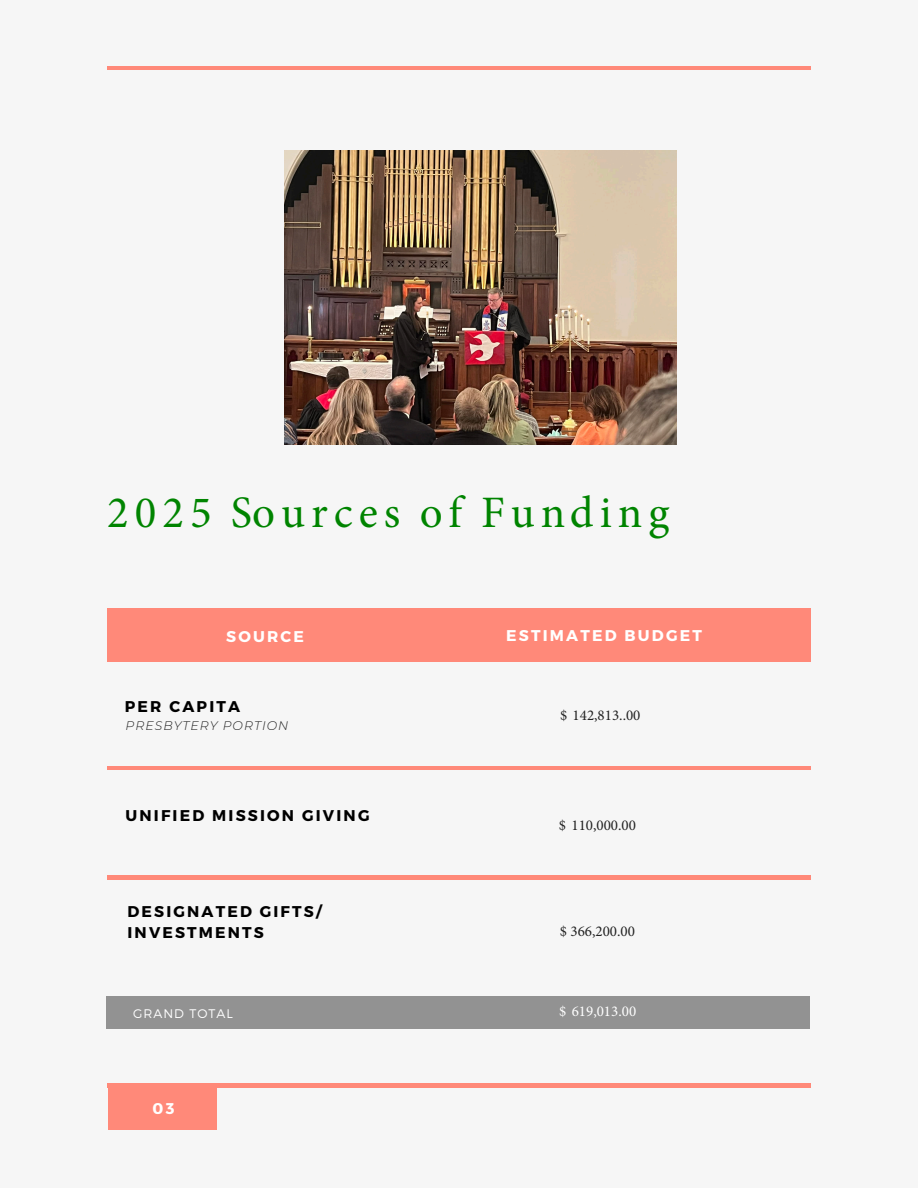
<style>
.page{position:relative;width:918px;height:1188px;background:#f6f6f6}
.page>*{position:absolute;margin:0;border:0;box-sizing:border-box;transform-origin:0 0}
.t1{font:45px "Minion Pro";color:#008400}
.t2{font:700 15.6px/21.3px "Montserrat";letter-spacing:.14em;color:#000}
.t3{font:700 15.6px "Montserrat";letter-spacing:.14em;color:#fff}
.t4{font:15px "Minion Pro";color:#222}
.t5{font:15px "Minion Pro";color:#fff}
.t6{font:italic 300 12.45px "Montserrat";letter-spacing:.08em;color:#222}
.t7{font:300 12.45px "Montserrat";letter-spacing:.08em;color:#fff}
</style>
<div class="page">
<hr style="left:107px;top:67px;width:703px;height:3px;background:#ff8979">
<div style="left:109px;top:1085px;width:108px;height:44px;background:#ff8979"></div>
<hr style="left:107px;top:1084px;width:703px;height:3px;background:#ff8979">
<div style="left:107px;top:608px;width:703px;height:53px;background:#ff8979"></div>
<hr style="left:107px;top:766px;width:703px;height:4px;background:#ff8979">
<hr style="left:108px;top:876px;width:703px;height:3px;background:#ff8979">
<div style="left:107px;top:996px;width:703px;height:33px;background:#929292"></div>
<img style="left:284px;top:151px;width:392px;height:294px">
<h1 class="t1" style="left:107px;top:482px;width:564px">2 0 2 5 So u r c e s o f F u nd i ng</h1>
<p class="t3" style="left:226px;top:626px;width:79px">SOURCE</p>
<p class="t3" style="left:506px;top:625px;width:197px">ESTIMATED BUDGET</p>
<p class="t2" style="left:125px;top:695px;width:117px">PER CAPITA</p>
<p class="t6" style="left:126px;top:718px;width:164px">PRESBYTERY PORTION</p>
<p class="t2" style="left:126px;top:804px;width:245px">UNIFIED MISSION GIVING</p>
<p class="t2" style="left:128px;top:900px;width:195px">DESIGNATED GIFTS/<br>INVESTMENTS</p>
<p class="t4" style="left:560px;top:705px;width:82px">$ 142,813..00</p>
<p class="t4" style="left:559px;top:815px;width:79px">$ 110,000.00</p>
<p class="t4" style="left:560px;top:921px;width:77px">$ 366,200.00</p>
<p class="t7" style="left:133px;top:1005px;width:101px">GRAND TOTAL</p>
<p class="t5" style="left:559px;top:1001px;width:79px">$ 619,013.00</p>
<p class="t3" style="left:153px;top:1099px;width:23px">03</p>
</div>
